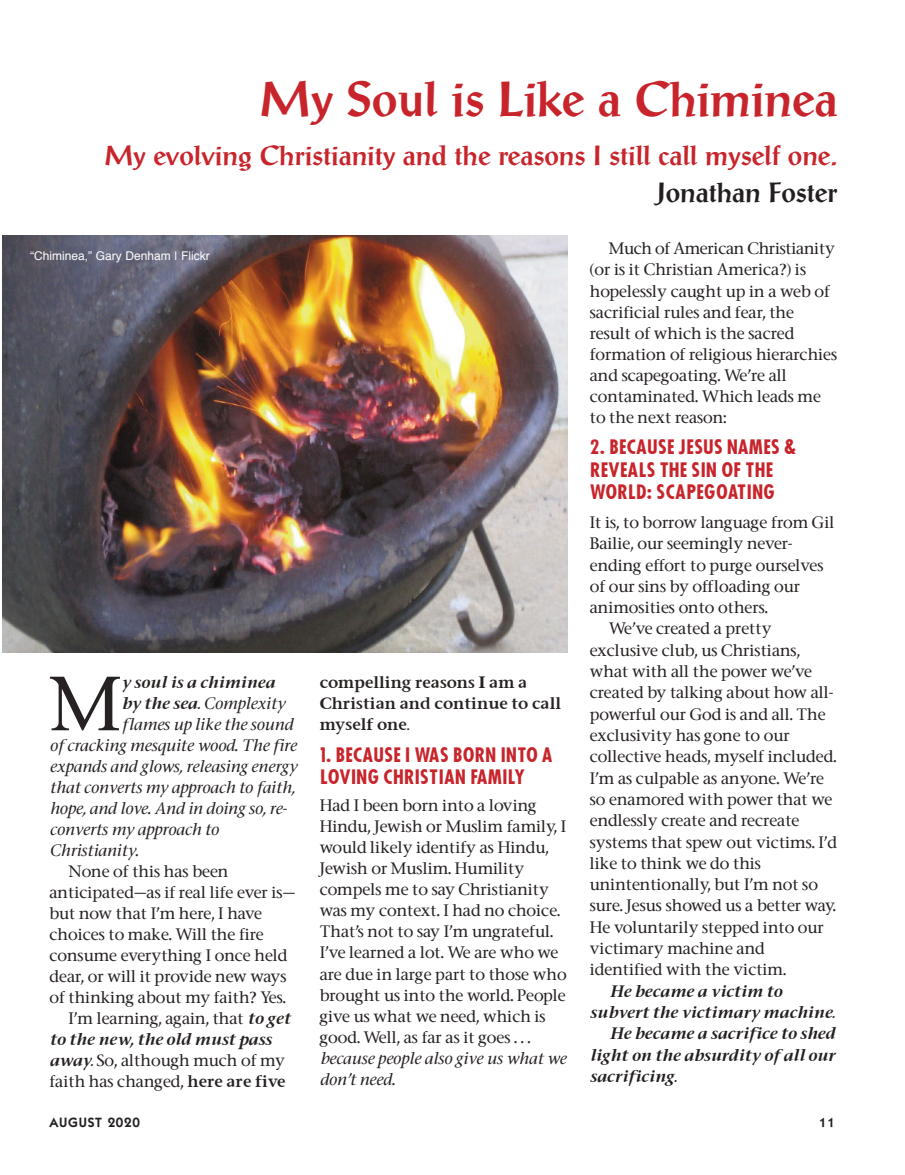
<style>
.page{position:relative;width:905px;height:1175px;background:#fff}
.page>*{position:absolute;margin:0;border:0;box-sizing:border-box;transform-origin:0 0}
.t1{font:500 72.6px "Stone Serif";color:#262221}
.t2{font:700 48px "Post Antiqua";color:#c8242b}
.t3{font:700 27px "Post Antiqua";color:#c8242b}
.t4{font:700 27px "Post Antiqua";color:#231f20}
.t5{font:700 19.5px/22.5px "Futura Cond";color:#c8242b}
.t6{font:500 15.75px/21px "Stone Serif";color:#262221}
.t7{font:italic 500 15.75px/21px "Stone Serif";color:#262221}
.t8{font:italic 15.75px "Stone Serif Semi Boold";color:#231f20}
.t9{font:15.75px/21px "Stone Serif Semi Boold";color:#262221}
.t10{font:italic 15.75px "Stone Serif Semi Boold";color:#262221}
.t11{font:600 13.5px "ITC Kabel Std";letter-spacing:.055em;color:#231f20}
.t12{font:12px "Helvetica";color:#fff}
.s1{font-family:"Stone Serif Semi Boold";font-weight:400}
.s2{font-family:"Stone Serif Semi Boold";font-weight:400;font-style:italic}
</style>
<div class="page">
<img style="left:2px;top:235px;width:565px;height:418px">
<h2 class="t2" style="left:260px;top:80px;width:578px">My Soul is Like a Chiminea</h2>
<h3 class="t3" style="left:105px;top:145px;width:734px">My evolving Christianity and the reasons I still call myself one.</h3>
<h3 class="t4" style="left:656px;top:182px;width:182px">Jonathan Foster</h3>
<p class="t12" style="left:30px;top:251px;width:181px">“Chiminea,” Gary Denham | Flickr</p>
<h1 class="t1" style="left:50px;top:674px;width:73px">M</h1>
<p class="t10" style="left:121px;top:676px;width:155px">y soul is a chiminea</p>
<p class="t7" style="left:121px;top:694px;width:165px"><span class="s1">by the sea.</span> Complexity</p>
<p class="t7" style="left:121px;top:715px;width:173px">flames up like the sound</p>
<p class="t7" style="left:50px;top:736px;width:248px">of cracking mesquite wood. The fire</p>
<p class="t7" style="left:50px;top:757px;width:249px">expands and glows, releasing energy</p>
<p class="t7" style="left:50px;top:778px;width:246px">that converts my approach to faith,</p>
<p class="t7" style="left:50px;top:799px;width:239px">hope, and love. And in doing so, re-</p>
<p class="t7" style="left:50px;top:820px;width:171px">converts my approach to</p>
<p class="t7" style="left:50px;top:841px;width:90px">Christianity.</p>
<p class="t6" style="left:68px;top:862px;width:161px">None of this has been</p>
<p class="t6" style="left:50px;top:883px;width:247px">anticipated—as if real life ever is—</p>
<p class="t6" style="left:50px;top:904px;width:214px">but now that I’m here, I have</p>
<p class="t6" style="left:50px;top:925px;width:216px">choices to make. Will the fire</p>
<p class="t6" style="left:50px;top:946px;width:239px">consume everything I once held</p>
<p class="t6" style="left:50px;top:967px;width:238px">dear, or will it provide new ways</p>
<p class="t6" style="left:50px;top:988px;width:238px">of thinking about my faith? Yes.</p>
<p class="t6" style="left:68px;top:1009px;width:223px">I’m learning, again, that <span class="s2">to get</span></p>
<p class="t10" style="left:50px;top:1033px;width:224px">to the new, the old must pass</p>
<p class="t6" style="left:50px;top:1051px;width:237px"><span class="s2">away.</span> So, although much of my faith has changed, <span class="s1">here are five</span></p>
<p class="t9" style="left:320px;top:674px;width:243px">compelling reasons I am a<br>Christian and continue to call myself one.</p>
<p class="t5" style="left:320px;top:744px;width:235px">1. BECAUSE I WAS BORN INTO A<br>LOVING CHRISTIAN FAMILY</p>
<p class="t6" style="left:320px;top:797px;width:248px">Had I been born into a loving<br>Hindu, Jewish or Muslim family, I would likely identify as Hindu,<br>Jewish or Muslim. Humility compels me to say Christianity was my context. I had no choice.<br>That’s not to say I’m ungrateful.<br>I’ve learned a lot. We are who we are due in large part to those who brought us into the world. People give us what we need, which is good. Well, as far as it goes . . .</p>
<p class="t7" style="left:320px;top:1049px;width:248px">because people also give us what we don’t need.</p>
<p class="t6" style="left:590px;top:240px;width:249px;text-indent:19px">Much of American Christianity (or is it Christian America?) is hopelessly caught up in a web of sacrificial rules and fear, the result of which is the sacred formation of religious hierarchies and scapegoating. We’re all contaminated. Which leads me to the next reason:</p>
<p class="t5" style="left:590px;top:436px;width:208px">2. BECAUSE JESUS NAMES &amp;<br>REVEALS THE SIN OF THE<br>WORLD: SCAPEGOATING</p>
<p class="t6" style="left:590px;top:513px;width:246px">It is, to borrow language from Gil</p>
<p class="t6" style="left:590px;top:534px;width:204px">Bailie, our seemingly never-</p>
<p class="t6" style="left:590px;top:556px;width:235px">ending effort to purge ourselves</p>
<p class="t6" style="left:590px;top:577px;width:212px">of our sins by offloading our</p>
<p class="t6" style="left:590px;top:598px;width:179px">animosities onto others.</p>
<p class="t6" style="left:608px;top:620px;width:164px">We’ve created a pretty</p>
<p class="t6" style="left:590px;top:641px;width:212px">exclusive club, us Christians,</p>
<p class="t6" style="left:590px;top:662px;width:224px">what with all the power we’ve</p>
<p class="t6" style="left:590px;top:684px;width:245px">created by talking about how all-</p>
<p class="t6" style="left:590px;top:705px;width:237px">powerful our God is and all. The</p>
<p class="t6" style="left:590px;top:726px;width:201px">exclusivity has gone to our</p>
<p class="t6" style="left:590px;top:747px;width:248px">collective heads, myself included.</p>
<p class="t6" style="left:590px;top:769px;width:236px">I’m as culpable as anyone. We’re</p>
<p class="t6" style="left:590px;top:790px;width:244px">so enamored with power that we</p>
<p class="t6" style="left:590px;top:811px;width:211px">endlessly create and recreate</p>
<p class="t6" style="left:590px;top:833px;width:249px">systems that spew out victims. I’d</p>
<p class="t6" style="left:590px;top:854px;width:173px">like to think we do this</p>
<p class="t6" style="left:590px;top:875px;width:230px">unintentionally, but I’m not so</p>
<p class="t6" style="left:590px;top:897px;width:247px">sure. Jesus showed us a better way.</p>
<p class="t6" style="left:590px;top:918px;width:235px">He voluntarily stepped into our</p>
<p class="t6" style="left:590px;top:939px;width:176px">victimary machine and</p>
<p class="t6" style="left:590px;top:960px;width:198px">identified with the victim.</p>
<p class="t8" style="left:610px;top:984px;width:173px">He became a victim to</p>
<p class="t8" style="left:590px;top:1005px;width:247px">subvert the victimary machine.</p>
<p class="t8" style="left:610px;top:1027px;width:227px">He became a sacrifice to shed</p>
<p class="t8" style="left:590px;top:1048px;width:246px">light on the absurdity of all our</p>
<p class="t8" style="left:590px;top:1069px;width:89px">sacrificing.</p>
<p class="t11" style="left:50px;top:1118px;width:92px">AUGUST 2020</p>
<p class="t11" style="left:819px;top:1118px;width:17px">11</p>
</div>
